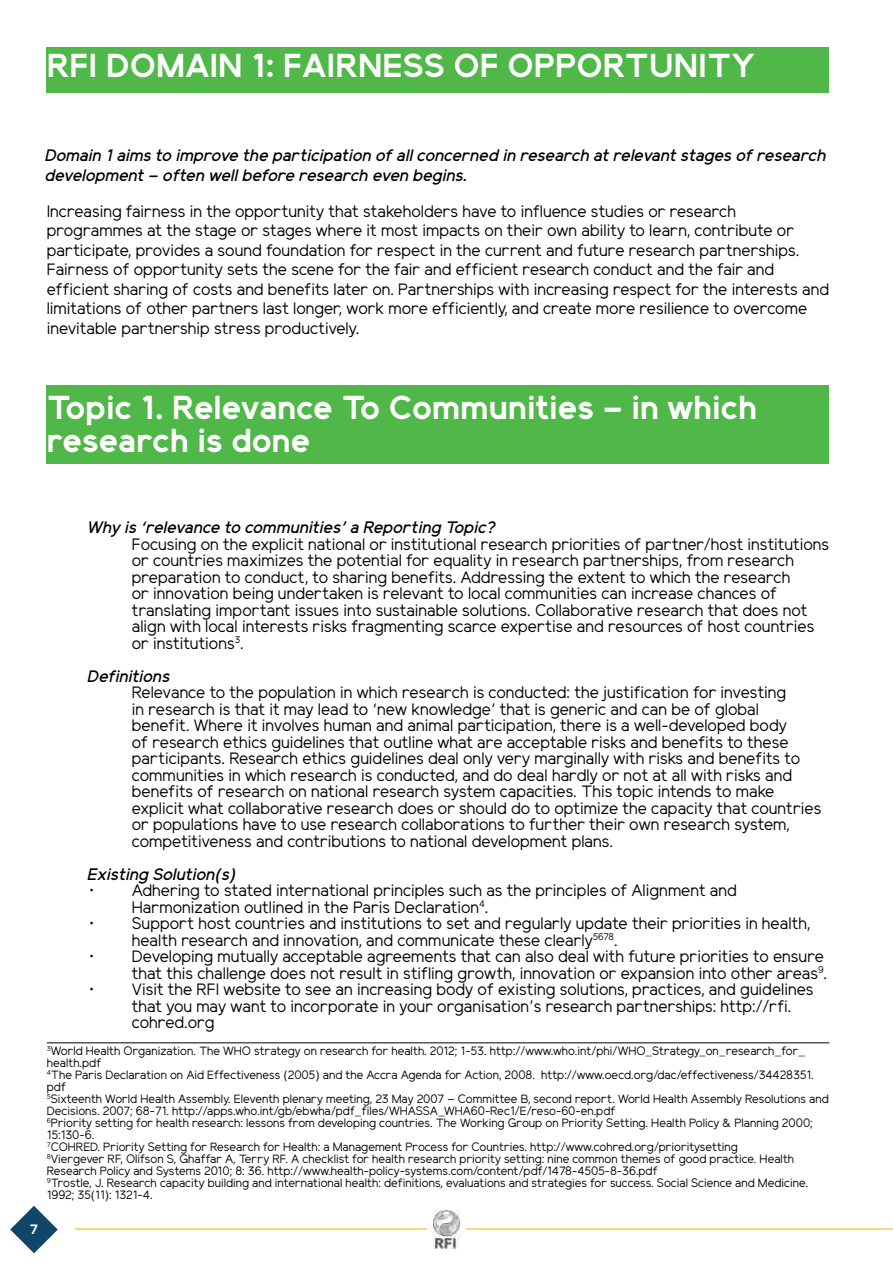
<style>
.page{position:relative;width:893px;height:1263px;background:#fff}
.page>*{position:absolute;margin:0;border:0;box-sizing:border-box;transform-origin:0 0}
.t1{font:700 33px/33px "Elliot Sans";color:#fff}
.t2{font:16.5px/16.5px "Elliot Sans";color:#000}
.t3{font:italic 500 16.5px/19.5px "Elliot Sans";color:#000}
.t4{font:700 13.5px "Elliot Sans";color:#fff}
.t5{font:12px/12px "Elliot Sans";color:#000}
</style>
<div class="page">
<svg style="left:10px;top:1206px;width:48px;height:47px"></svg>
<hr style="left:75px;top:1228px;width:352px;height:1px;background:#fcb116">
<hr style="left:466px;top:1228px;width:427px;height:1px;background:#fcb116">
<img style="left:434px;top:1210px;width:25px;height:38px">
<div style="left:47px;top:385px;width:782px;height:78px;background:#50b848"></div>
<div style="left:47px;top:48px;width:782px;height:45px;background:#50b848"></div>
<hr style="left:47px;top:1042px;width:782px;height:1px;background:#000">
<h1 class="t1" style="left:47px;top:53px;width:709px">RFI DOMAIN 1: FAIRNESS OF OPPORTUNITY</h1>
<p class="t3" style="left:47px;top:148px;width:783px">Domain 1 aims to improve the participation of all concerned in research at relevant stages of research development – often well before research even begins.</p>
<p class="t2" style="left:47px;top:203px;width:784px;line-height:19.5px">Increasing fairness in the opportunity that stakeholders have to influence studies or research programmes at the stage or stages where it most impacts on their own ability to learn, contribute or participate, provides a sound foundation for respect in the current and future research partnerships.<br>Fairness of opportunity sets the scene for the fair and efficient research conduct and the fair and efficient sharing of costs and benefits later on. Partnerships with increasing respect for the interests and limitations of other partners last longer, work more efficiently, and create more resilience to overcome inevitable partnership stress productively.</p>
<h1 class="t1" style="left:47px;top:395px;width:712px">Topic 1. Relevance To Communities – in which research is done</h1>
<p class="t4" style="left:30px;top:1224px;width:10px">7</p>
<p class="t3" style="left:89px;top:520px;width:409px">Why is ‘relevance to communities’ a Reporting Topic?</p>
<p class="t2" style="left:132px;top:538px;width:699px">Focusing on the explicit national or institutional research priorities of partner/host institutions or countries maximizes the potential for equality in research partnerships, from research preparation to conduct, to sharing benefits. Addressing the extent to which the research<br>or innovation being undertaken is relevant to local communities can increase chances of translating important issues into sustainable solutions. Collaborative research that does not align with local interests risks fragmenting scarce expertise and resources of host countries or institutions<sup>3</sup>.</p>
<p class="t3" style="left:89px;top:668px;width:84px">Definitions</p>
<p class="t2" style="left:132px;top:686px;width:691px">Relevance to the population in which research is conducted: the justification for investing<br>in research is that it may lead to ‘new knowledge’ that is generic and can be of global<br>benefit. Where it involves human and animal participation, there is a well-developed body<br>of research ethics guidelines that outline what are acceptable risks and benefits to these participants. Research ethics guidelines deal only very marginally with risks and benefits to communities in which research is conducted, and do deal hardly or not at all with risks and benefits of research on national research system capacities. This topic intends to make explicit what collaborative research does or should do to optimize the capacity that countries or populations have to use research collaborations to further their own research system, competitiveness and contributions to national development plans.</p>
<p class="t3" style="left:89px;top:866px;width:150px">Existing Solution(s)</p>
<p class="t2" style="left:132px;top:884px;width:607px;text-indent:-43px">• Adhering to stated international principles such as the principles of Alignment and<br>Harmonization outlined in the Paris Declaration<sup>4</sup>.</p>
<p class="t2" style="left:132px;top:917px;width:680px;text-indent:-43px">• Support host countries and institutions to set and regularly update their priorities in health, health research and innovation, and communicate these clearly<sup>5678</sup>.</p>
<p class="t2" style="left:89px;top:950px;width:739px;text-align:right">• Developing mutually acceptable agreements that can also deal with future priorities to ensure that this challenge does not result in stifling growth, innovation or expansion into other areas<sup>9</sup>.</p>
<p class="t2" style="left:132px;top:983px;width:683px;text-indent:-43px">• Visit the RFI website to see an increasing body of existing solutions, practices, and guidelines that you may want to incorporate in your organisation’s research partnerships: http://rfi. cohred.org</p>
<p class="t5" style="left:47px;top:1046px;width:784px"><sup>3</sup>World Health Organization. The WHO strategy on research for health. 2012; 1-53. http://www.who.int/phi/WHO_Strategy_on_research_for_ health.pdf<br><sup>4</sup>The Paris Declaration on Aid Effectiveness (2005) and the Accra Agenda for Action, 2008. http://www.oecd.org/dac/effectiveness/34428351. pdf<br><sup>5</sup>Sixteenth World Health Assembly. Eleventh plenary meeting, 23 May 2007 – Committee B, second report. World Health Assembly Resolutions and Decisions. 2007; 68-71. http://apps.who.int/gb/ebwha/pdf_files/WHASSA_WHA60-Rec1/E/reso-60-en.pdf<br><sup>6</sup>Priority setting for health research: lessons from developing countries. The Working Group on Priority Setting. Health Policy &amp; Planning 2000; 15:130-6.<br><sup>7</sup>COHRED. Priority Setting for Research for Health: a Management Process for Countries. http://www.cohred.org/prioritysetting<br><sup>8</sup>Viergever RF, Olifson S, Ghaffar A, Terry RF. A checklist for health research priority setting: nine common themes of good practice. Health Research Policy and Systems 2010; 8: 36. http://www.health-policy-systems.com/content/pdf/1478-4505-8-36.pdf<br><sup>9</sup>Trostle, J. Research capacity building and international health: definitions, evaluations and strategies for success. Social Science and Medicine.<br>1992; 35(11): 1321-4.</p>
</div>
